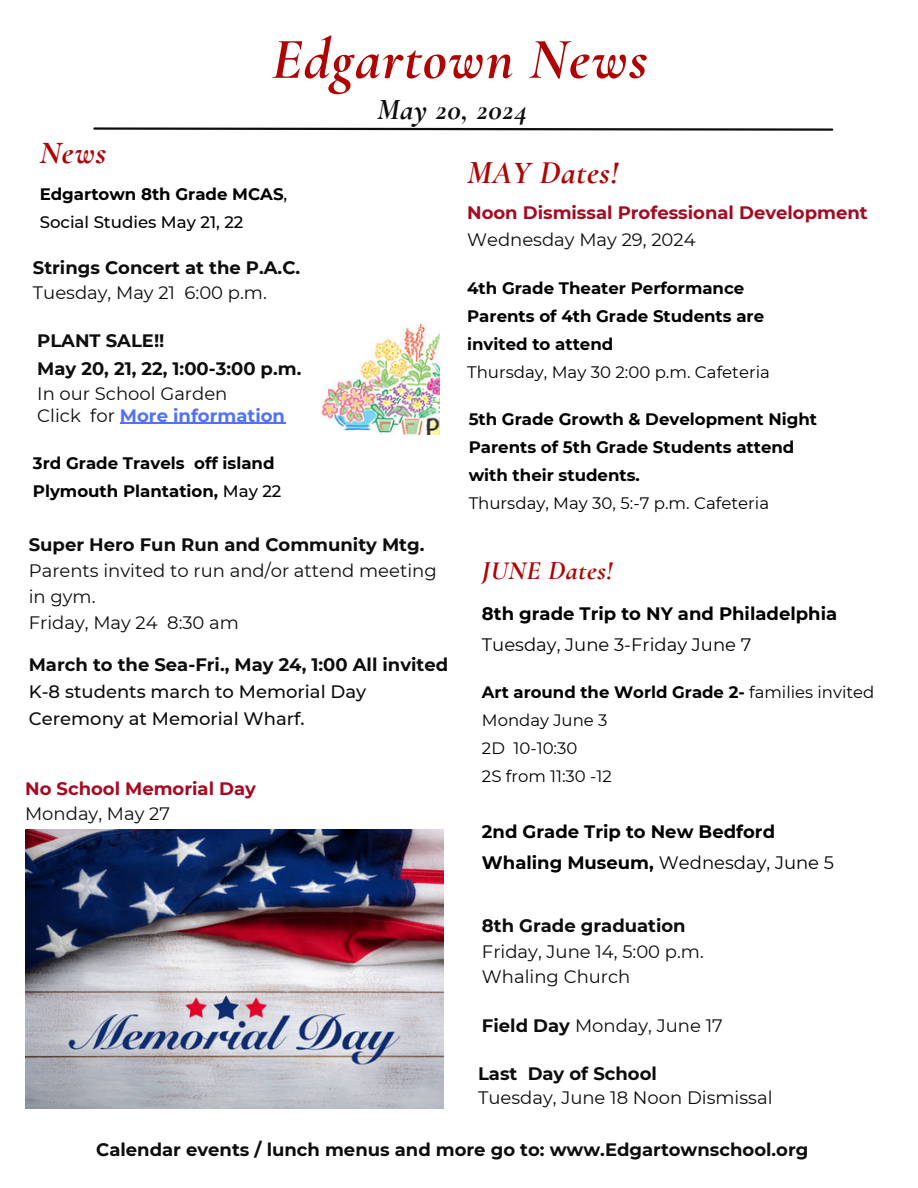
<style>
.page{position:relative;width:918px;height:1188px;background:#fff}
.page>*{position:absolute;margin:0;border:0;box-sizing:border-box;transform-origin:0 0}
.t1{font:italic 700 58.5px "Cormorant Garamond";letter-spacing:.02em;color:#af0404}
.t2{font:italic 700 33px "Cormorant Garamond";letter-spacing:.02em;color:#af0404}
.t3{font:italic 700 30px "Cormorant Garamond";letter-spacing:.02em;color:#0c0e0c}
.t4{font:italic 700 27px "Cormorant Garamond";letter-spacing:.02em;color:#af0404}
.t5{font:700 18px "Montserrat";color:#0c0e0c}
.t6{font:18px/25.8px "Montserrat";color:#0c0e0c}
.t7{font:700 18px/30.3px "Montserrat";color:#000}
.t8{font:700 18px "Montserrat";color:#a60921}
.t9{font:500 18px/27px "Montserrat";color:#0c0e0c}
.t10{font:18px "Montserrat";color:#000}
.t11{font:700 18px "Montserrat";color:#5271ff}
.t12{font:700 16.65px/28.2px "Montserrat";color:#000}
.t13{font:16.65px "Montserrat";color:#000}
.t14{font:500 16.65px/28.2px "Montserrat";color:#000}
.t15{font:700 16.5px "Montserrat";color:#000}
.t16{font:16.5px "Montserrat";color:#000}
.s1{font-weight:700}
.s2{font-weight:400;color:#0c0e0c}
.s3{font-weight:500}
.s4{font-weight:400}
</style>
<div class="page">
<svg style="left:93px;top:127px;width:741px;height:4px"></svg>
<hr style="left:120px;top:423px;width:165px;height:1px;background:#5271ff">
<img style="left:320px;top:324px;width:119px;height:111px">
<img style="left:25px;top:830px;width:419px;height:279px">
<p class="t2" style="left:40px;top:133px;width:68px">News</p>
<p class="t1" style="left:271px;top:24px;width:378px">Edgartown News</p>
<p class="t3" style="left:377px;top:91px;width:152px">May 20, 2024</p>
<p class="t2" style="left:467px;top:152px;width:152px">MAY Dates!</p>
<p class="t14" style="left:40px;top:180px;width:249px"><span class="s1">Edgartown 8th Grade MCAS</span>,<br>Social Studies May 21, 22</p>
<h4 class="t5" style="left:33px;top:256px;width:269px">Strings Concert at the P.A.C.</h4>
<p class="t6" style="left:33px;top:280px;width:235px">Tuesday, May 21 6:00 p.m.</p>
<h1 class="t5" style="left:37px;top:330px;width:129px">PLANT SALE!!</h1>
<h2 class="t5" style="left:37px;top:358px;width:266px">May 20, 21, 22, 1:00-3:00 p.m.</h2>
<h2 class="t6" style="left:37px;top:381px;width:192px">In our School Garden</h2>
<h4 class="t11" style="left:37px;top:404px;width:249px"><span class="s2">Click for</span> More information</h4>
<p class="t12" style="left:33px;top:448px;width:250px">3rd Grade Travels off island<br>Plymouth Plantation, <span class="s3">May 22</span></p>
<p class="t5" style="left:29px;top:534px;width:397px">Super Hero Fun Run and Community Mtg.</p>
<p class="t6" style="left:29px;top:558px;width:409px">Parents invited to run and/or attend meeting in gym.</p>
<p class="t6" style="left:29px;top:609px;width:212px">Friday, May 24 8:30 am</p>
<p class="t5" style="left:29px;top:654px;width:421px">March to the Sea-Fri., May 24, 1:00 All invited</p>
<p class="t9" style="left:29px;top:678px;width:339px">K-8 students march to Memorial Day<br>Ceremony at Memorial Wharf.</p>
<p class="t8" style="left:25px;top:777px;width:232px">No School Memorial Day</p>
<p class="t6" style="left:25px;top:801px;width:146px">Monday, May 27</p>
<p class="t8" style="left:467px;top:201px;width:402px">Noon Dismissal Professional Development</p>
<p class="t6" style="left:467px;top:227px;width:230px">Wednesday May 29, 2024</p>
<p class="t12" style="left:467px;top:274px;width:279px">4th Grade Theater Performance</p>
<h3 class="t12" style="left:467px;top:302px;width:299px">Parents of 4th Grade Students are invited to attend</h3>
<p class="t13" style="left:467px;top:362px;width:304px">Thursday, May 30 2:00 p.m. Cafeteria</p>
<p class="t12" style="left:469px;top:405px;width:350px">5th Grade Growth &amp; Development Night</p>
<p class="t12" style="left:469px;top:433px;width:327px">Parents of 5th Grade Students attend with their students.</p>
<p class="t13" style="left:469px;top:493px;width:302px">Thursday, May 30, 5:-7 p.m. Cafeteria</p>
<p class="t4" style="left:482px;top:554px;width:132px">JUNE Dates!</p>
<p class="t7" style="left:482px;top:599px;width:357px">8th grade Trip to NY and Philadelphia</p>
<p class="t10" style="left:482px;top:633px;width:271px">Tuesday, June 3-Friday June 7</p>
<p class="t15" style="left:482px;top:682px;width:394px">Art around the World Grade 2- <span class="s4">families invited</span></p>
<p class="t16" style="left:482px;top:710px;width:127px">Monday June 3</p>
<p class="t16" style="left:482px;top:738px;width:97px">2D 10-10:30</p>
<h4 class="t16" style="left:482px;top:766px;width:131px">2S from 11:30 -12</h4>
<p class="t7" style="left:482px;top:817px;width:354px">2nd Grade Trip to New Bedford<br>Whaling Museum, <span class="s4">Wednesday, June 5</span></p>
<p class="t5" style="left:482px;top:914px;width:205px">8th Grade graduation</p>
<p class="t6" style="left:482px;top:938px;width:223px">Friday, June 14, 5:00 p.m.</p>
<p class="t6" style="left:482px;top:964px;width:150px">Whaling Church</p>
<p class="t6" style="left:482px;top:1013px;width:242px"><span class="s1">Field Day</span> Monday, June 17</p>
<h4 class="t5" style="left:478px;top:1063px;width:180px">Last Day of School</h4>
<p class="t6" style="left:478px;top:1085px;width:296px">Tuesday, June 18 Noon Dismissal</p>
<p class="t5" style="left:96px;top:1138px;width:714px">Calendar events / lunch menus and more go to: www.Edgartownschool.org</p>
</div>
